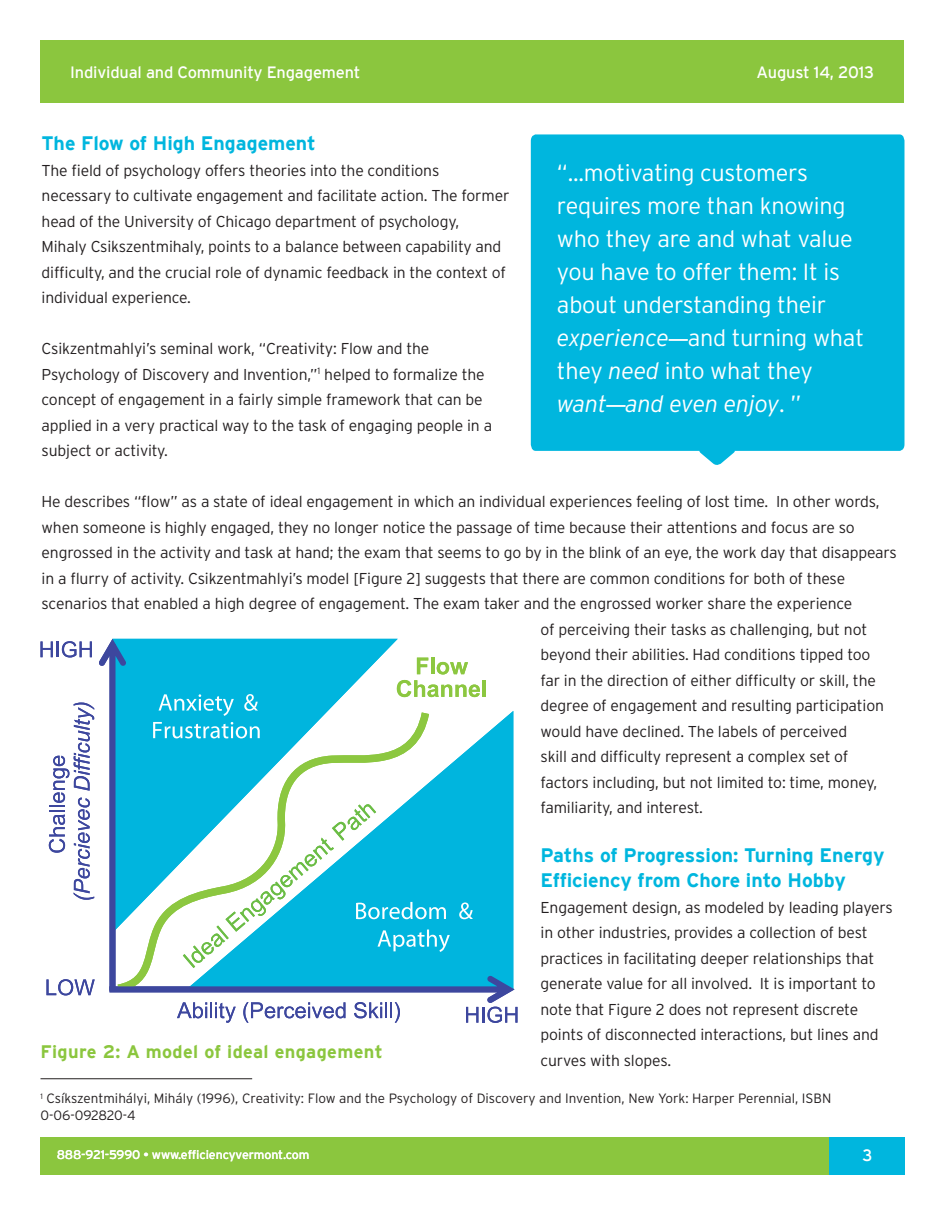
<style>
.page{position:relative;width:945px;height:1215px;background:#fff}
.page>*{position:absolute;margin:0;border:0;box-sizing:border-box;transform-origin:0 0}
.Call_Out{font:300 23.4px/33px "Interstate";letter-spacing:-.01em;color:#fff}
.Header_-_small{font:700 19.5px/25.5px "Interstate";color:#00b6de}
.Header_-_small-2{font:700 18.15px "Interstate";letter-spacing:.02em;color:#8bc63e}
.t1{font:16.35px "Interstate";letter-spacing:-.01em;color:#fff}
.Header_-_small-3{font:300 15.75px/25.5px "Interstate";letter-spacing:-.01em;color:#231f20}
.footnotes{font:300 13.5px/16.5px "Interstate";color:#231f20}
.t2{font:12.45px "Interstate";letter-spacing:-.01em;color:#fff}
.s1{font-style:italic}
.s2{font-family:"Arial Narrow";font-weight:400}
</style>
<div class="page">
<div style="left:40px;top:40px;width:864px;height:63px;background:#8bc63e"></div>
<div style="left:40px;top:1137px;width:864px;height:37px;background:#8bc63e"></div>
<div style="left:829px;top:1137px;width:75px;height:37px;background:#00b6de"></div>
<div style="left:531px;top:134px;width:373px;height:317px;background:#00b6de"></div>
<svg style="left:697px;top:450px;width:40px;height:15px"></svg>
<hr style="left:40px;top:1078px;width:212px;height:1px;background:#231f20">
<svg style="left:40px;top:639px;width:477px;height:384px"></svg>
<p class="t1" style="left:70px;top:63px;width:292px">Individual and Community Engagement</p>
<p class="t1" style="left:757px;top:63px;width:119px">August 14, 2013</p>
<p class="Header_-_small" style="left:42px;top:130px;width:276px">The Flow of High Engagement</p>
<p class="Header_-_small-3" style="left:42px;top:157px;width:469px">The field of psychology offers theories into the conditions necessary to cultivate engagement and facilitate action. The former head of the University of Chicago department of psychology,<br>Mihaly Csikszentmihaly, points to a balance between capability and difficulty, and the crucial role of dynamic feedback in the context of individual experience.</p>
<p class="Header_-_small-3" style="left:42px;top:336px;width:452px">Csikzentmahlyi’s seminal work, “Creativity: Flow and the Psychology of Discovery and Invention,”<sup>1</sup> helped to formalize the concept of engagement in a fairly simple framework that can be applied in a very practical way to the task of engaging people in a subject or activity.</p>
<p class="Header_-_small-3" style="left:42px;top:489px;width:840px">He describes “flow” as a state of ideal engagement in which an individual experiences feeling of lost time. In other words,</p>
<p class="Header_-_small-3" style="left:42px;top:514px;width:815px">when someone is highly engaged, they no longer notice the passage of time because their attentions and focus are so</p>
<p class="Header_-_small-3" style="left:42px;top:540px;width:857px">engrossed in the activity and task at hand; the exam that seems to go by in the blink of an eye, the work day that disappears</p>
<p class="Header_-_small-3" style="left:42px;top:565px;width:805px">in a flurry of activity. Csikzentmahlyi’s model [Figure 2] suggests that there are common conditions for both of these</p>
<p class="Header_-_small-3" style="left:42px;top:591px;width:812px">scenarios that enabled a high degree of engagement. The exam taker and the engrossed worker share the experience</p>
<p class="Header_-_small-3" style="left:541px;top:616px;width:328px">of perceiving their tasks as challenging, but not</p>
<p class="Header_-_small-3" style="left:541px;top:642px;width:331px">beyond their abilities. Had conditions tipped too</p>
<p class="Header_-_small-3" style="left:541px;top:667px;width:337px">far in the direction of either difficulty or skill, the</p>
<p class="Header_-_small-3" style="left:541px;top:693px;width:345px">degree of engagement and resulting participation</p>
<p class="Header_-_small-3" style="left:541px;top:718px;width:308px">would have declined. The labels of perceived</p>
<p class="Header_-_small-3" style="left:541px;top:744px;width:309px">skill and difficulty represent a complex set of</p>
<p class="Header_-_small-3" style="left:541px;top:769px;width:338px">factors including, but not limited to: time, money,</p>
<p class="Header_-_small-3" style="left:541px;top:795px;width:164px">familiarity, and interest.</p>
<p class="Header_-_small" style="left:541px;top:842px;width:346px">Paths of Progression: Turning Energy<br>Efficiency from Chore into Hobby</p>
<p class="Header_-_small-3" style="left:541px;top:895px;width:354px">Engagement design, as modeled by leading players in other industries, provides a collection of best practices in facilitating deeper relationships that generate value for all involved. It is important to note that Figure 2 does not represent discrete points of disconnected interactions, but lines and curves with slopes.</p>
<p class="Call_Out" style="left:557px;top:156px;width:309px">“...motivating customers requires more than knowing who they are and what value you have to offer them: It is about understanding their <span class="s1">experience</span><span class="s2">—</span>and turning what they <span class="s1">need</span> into what they <span class="s1">want</span><span class="s2">—</span><span class="s1">and even enjoy</span>. ”</p>
<p class="Header_-_small-2" style="left:40px;top:1041px;width:344px">Figure 2: A model of ideal engagement</p>
<p class="footnotes" style="left:40px;top:1090px;width:792px"><sup>1</sup> Csíkszentmihályi, Mihály (1996), Creativity: Flow and the Psychology of Discovery and Invention, New York: Harper Perennial, ISBN<br>0-06-092820-4</p>
<p class="t2" style="left:57px;top:1148px;width:254px">888-921-5990 • www.efficiencyvermont.com</p>
<p class="t1" style="left:862px;top:1146px;width:12px">3</p>
</div>
